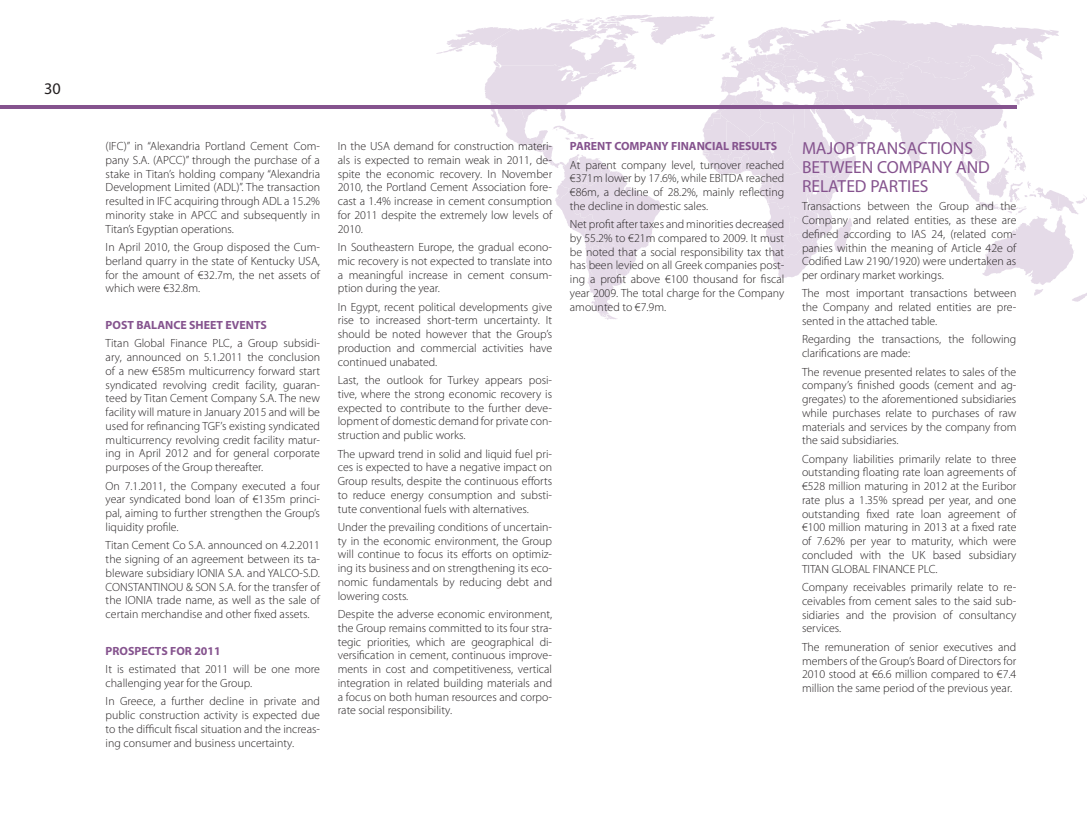
<style>
.page{position:relative;width:1087px;height:815px;background:#fff}
.page>*{position:absolute;margin:0;border:0;box-sizing:border-box;transform-origin:0 0}
.t1{font:17.5px/18.8px "Myriad Pro";color:#85538e}
.t2{font:16.25px "Myriad Pro";color:#231f20}
.t3{font:300 11.88px/13.8px "Myriad Pro";color:#231f20;text-align:justify}
.t4{font:700 11.88px "Myriad Pro";color:#85538e}
</style>
<div class="page">
<svg style="left:435px;top:15px;width:652px;height:305px"></svg>
<hr style="left:0;top:106px;width:1016px;height:3px;background:#85538e">
<h2 class="t2" style="left:44px;top:78px;width:18px">30</h2>
<p class="t3" style="left:106px;top:139px;width:216px">(IFC)” in “Alexandria Portland Cement Com&shy;pany S.A. (APCC)” through the purchase of a stake in Titan’s holding company “Alexandria Development Limited (ADL)”. The transaction resulted in IFC acquiring through ADL a 15.2% minority stake in APCC and subsequently in Titan’s Egyptian operations.</p>
<p class="t3" style="left:106px;top:240px;width:216px">In April 2010, the Group disposed the Cum&shy;berland quarry in the state of Kentucky USA, for the amount of €32.7m, the net assets of which were €32.8m.</p>
<p class="t4" style="left:106px;top:317px;width:163px">POST BALANCE SHEET EVENTS</p>
<p class="t3" style="left:106px;top:336px;width:216px">Titan Global Finance PLC, a Group subsidi&shy;ary, announced on 5.1.2011 the conclusion of a new €585m multicurrency forward start syndicated revolving credit facility, guaran&shy;teed by Titan Cement Company S.A. The new facility will mature in January 2015 and will be used for refinancing TGF’s existing syndicated multicurrency revolving credit facility matur&shy;ing in April 2012 and for general corporate purposes of the Group thereafter.</p>
<p class="t3" style="left:106px;top:478px;width:216px">On 7.1.2011, the Company executed a four year syndicated bond loan of €135m princi&shy;pal, aiming to further strengthen the Group’s liquidity profile.</p>
<p class="t3" style="left:106px;top:538px;width:216px">Titan Cement Co S.A. announced on 4.2.2011 the signing of an agreement between its ta&shy;bleware subsidiary IONIA S.A. and YALCO-S.D.<br>CONSTANTINOU &amp; SON S.A. for the transfer of the IONIA trade name, as well as the sale of certain merchandise and other fixed assets.</p>
<p class="t4" style="left:106px;top:643px;width:117px">PROSPECTS FOR 2011</p>
<p class="t3" style="left:106px;top:662px;width:216px">It is estimated that 2011 will be one more challenging year for the Group.</p>
<p class="t3" style="left:106px;top:694px;width:216px">In Greece, a further decline in private and public construction activity is expected due to the difficult fiscal situation and the increas&shy;ing consumer and business uncertainty.</p>
<p class="t3" style="left:338px;top:139px;width:216px">In the USA demand for construction materi&shy;als is expected to remain weak in 2011, de&shy;spite the economic recovery. In November 2010, the Portland Cement Association fore&shy;cast a 1.4% increase in cement consumption for 2011 despite the extremely low levels of 2010.</p>
<p class="t3" style="left:338px;top:240px;width:216px">In Southeastern Europe, the gradual econo&shy;mic recovery is not expected to translate into a meaningful increase in cement consum&shy;ption during the year.</p>
<p class="t3" style="left:338px;top:300px;width:216px">In Egypt, recent political developments give rise to increased short-term uncertainty. It should be noted however that the Group’s production and commercial activities have continued unabated.</p>
<p class="t3" style="left:338px;top:373px;width:216px">Last, the outlook for Turkey appears posi&shy;tive, where the strong economic recovery is expected to contribute to the further deve&shy;lopment of domestic demand for private con&shy;struction and public works.</p>
<p class="t3" style="left:338px;top:446px;width:216px">The upward trend in solid and liquid fuel pri&shy;ces is expected to have a negative impact on Group results, despite the continuous efforts to reduce energy consumption and substi&shy;tute conventional fuels with alternatives.</p>
<p class="t3" style="left:338px;top:520px;width:216px">Under the prevailing conditions of uncertain&shy;ty in the economic environment, the Group will continue to focus its efforts on optimiz&shy;ing its business and on strengthening its eco&shy;nomic fundamentals by reducing debt and lowering costs.</p>
<p class="t3" style="left:338px;top:607px;width:216px">Despite the adverse economic environment, the Group remains committed to its four stra&shy;tegic priorities, which are geographical di&shy;versification in cement, continuous improve&shy;ments in cost and competitiveness, vertical integration in related building materials and a focus on both human resources and corpo&shy;rate social responsibility.</p>
<p class="t4" style="left:570px;top:138px;width:209px">PARENT COMPANY FINANCIAL RESULTS</p>
<p class="t3" style="left:570px;top:158px;width:216px">At parent company level, turnover reached €371m lower by 17.6%, while EBITDA reached €86m, a decline of 28.2%, mainly reflecting the decline in domestic sales.</p>
<p class="t3" style="left:570px;top:217px;width:216px">Net profit after taxes and minorities decreased by 55.2% to €21m compared to 2009. It must be noted that a social responsibility tax that has been levied on all Greek companies post&shy;ing a profit above €100 thousand for fiscal year 2009. The total charge for the Company amounted to €7.9m.</p>
<h1 class="t1" style="left:802px;top:139px;width:189px">MAJOR TRANSACTIONS<br>BETWEEN COMPANY AND<br>RELATED PARTIES</h1>
<p class="t3" style="left:802px;top:199px;width:216px">Transactions between the Group and the Company and related entities, as these are defined according to IAS 24, (related com&shy;panies within the meaning of Article 42e of Codified Law 2190/1920) were undertaken as per ordinary market workings.</p>
<p class="t3" style="left:802px;top:286px;width:216px">The most important transactions between the Company and related entities are pre&shy;sented in the attached table.</p>
<p class="t3" style="left:802px;top:332px;width:216px">Regarding the transactions, the following clarifications are made:</p>
<p class="t3" style="left:802px;top:364px;width:216px">The revenue presented relates to sales of the company’s finished goods (cement and ag&shy;gregates) to the aforementioned subsidiaries while purchases relate to purchases of raw materials and services by the company from the said subsidiaries.</p>
<p class="t3" style="left:802px;top:451px;width:216px">Company liabilities primarily relate to three outstanding floating rate loan agreements of €528 million maturing in 2012 at the Euribor rate plus a 1.35% spread per year, and one outstanding fixed rate loan agreement of €100 million maturing in 2013 at a fixed rate of 7.62% per year to maturity, which were concluded with the UK based subsidiary TITAN GLOBAL FINANCE PLC.</p>
<p class="t3" style="left:802px;top:580px;width:216px">Company receivables primarily relate to re&shy;ceivables from cement sales to the said sub&shy;sidiaries and the provision of consultancy services.</p>
<p class="t3" style="left:802px;top:639px;width:216px">The remuneration of senior executives and members of the Group’s Board of Directors for 2010 stood at €6.6 million compared to €7.4 million the same period of the previous year.</p>
</div>
